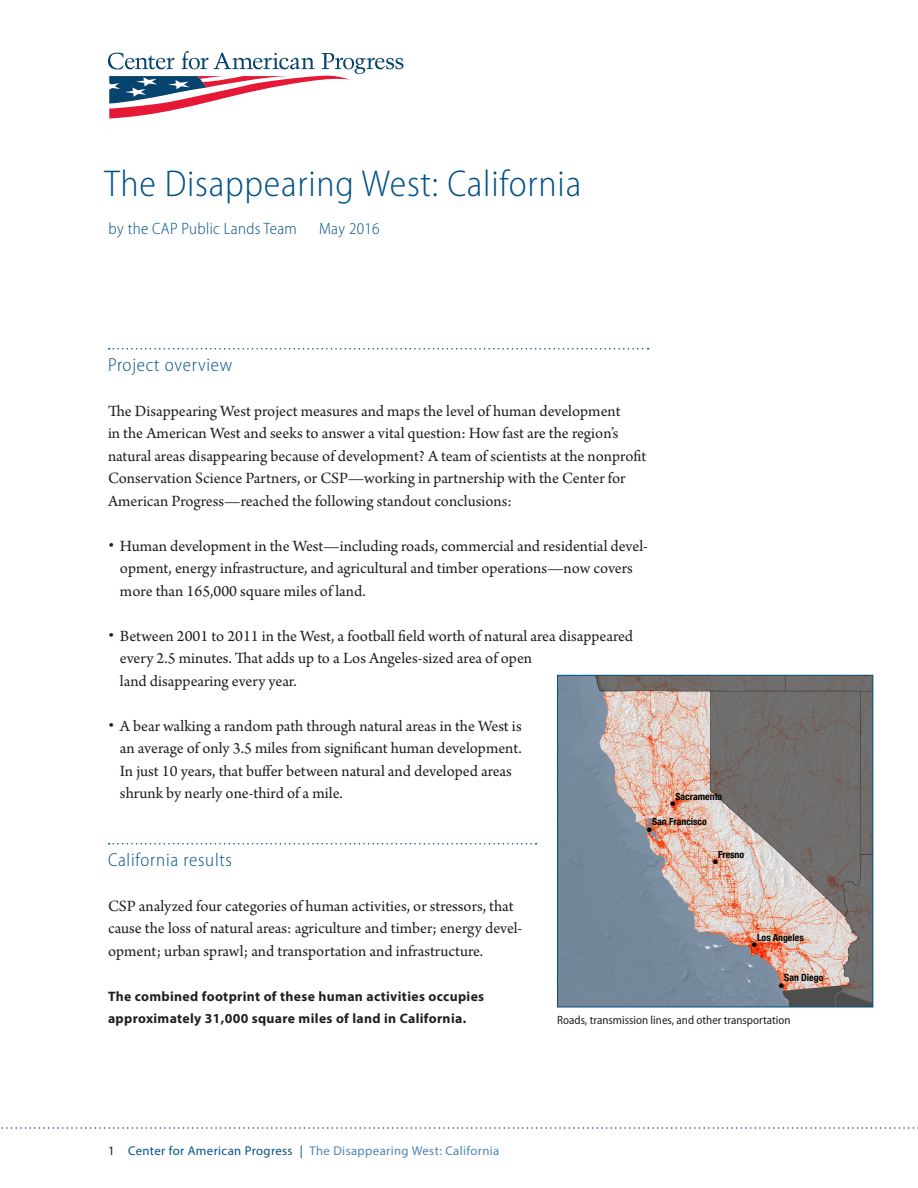
<style>
.page{position:relative;width:918px;height:1188px;background:#fff}
.page>*{position:absolute;margin:0;border:0;box-sizing:border-box;transform-origin:0 0}
.t1{font:300 semi-condensed 37.5px "Myriad Pro";letter-spacing:.02em;color:#005187}
.t2{font:300 semi-condensed 18.75px "Myriad Pro";letter-spacing:.04em;color:#005187}
.t3{font:16.5px/22.5px "Arno Pro";color:#231f20}
.t4{font:300 semi-condensed 16.5px "Myriad Pro";letter-spacing:.02em;color:#005187}
.t5{font:700 13.65px/22.5px "Myriad Pro";letter-spacing:.025em;color:#231f20}
.t6{font:12.75px "Myriad Pro";letter-spacing:.03em;color:#5083af}
.t7{font:semi-condensed 12px "Myriad Pro";color:#231f20}
.t8{font:700 condensed 9.75px "Helvetica Neue";color:#000}
.t9{font:6.75px "ESRI Default Marker";color:#000}
.s1{color:#231f20}
.s2{color:#005187}
</style>
<div class="page">
<svg style="left:1px;top:1127px;width:917px;height:2px"></svg>
<svg style="left:108px;top:51px;width:295px;height:68px"></svg>
<svg style="left:109px;top:348px;width:540px;height:2px"></svg>
<svg style="left:109px;top:843px;width:427px;height:1px"></svg>
<svg style="left:559px;top:677px;width:312px;height:328px;background:#969193"></svg>
<div style="left:557px;top:675px;width:316px;height:332px;border:1px solid #005187"></div>
<h1 class="t1" style="left:104px;top:163px;width:479px">The Disappearing West: California</h1>
<p class="t4" style="left:109px;top:220px;width:190px">by the CAP Public Lands Team</p>
<p class="t4" style="left:319px;top:220px;width:62px">May 2016</p>
<p class="t2" style="left:108px;top:354px;width:126px">Project overview</p>
<p class="t3" style="left:108px;top:400px;width:540px">The Disappearing West project measures and maps the level of human development<br>in the American West and seeks to answer a vital question: How fast are the region’s natural areas disappearing because of development? A team of scientists at the nonprofit Conservation Science Partners, or CSP—working in partnership with the Center for American Progress—reached the following standout conclusions:</p>
<p class="t3" style="left:120px;top:535px;width:529px;text-indent:-12px">• Human development in the West—including roads, commercial and residential devel&shy;opment, energy infrastructure, and agricultural and timber operations—now covers more than 165,000 square miles of land.</p>
<p class="t3" style="left:120px;top:625px;width:515px;text-indent:-12px">• Between 2001 to 2011 in the West, a football field worth of natural area disappeared every 2.5 minutes. That adds up to a Los Angeles-sized area of open<br>land disappearing every year.</p>
<p class="t3" style="left:120px;top:715px;width:403px;text-indent:-12px">• A bear walking a random path through natural areas in the West is an average of only 3.5 miles from significant human development.<br>In just 10 years, that buffer between natural and developed areas shrunk by nearly one-third of a mile.</p>
<p class="t8" style="left:675px;top:790px;width:48px">Sacramento</p>
<p class="t9" style="left:670px;top:800px;width:6px">!</p>
<p class="t2" style="left:108px;top:849px;width:125px">California results</p>
<p class="t3" style="left:108px;top:895px;width:416px">CSP analyzed four categories of human activities, or stressors, that cause the loss of natural areas: agriculture and timber; energy devel&shy;opment; urban sprawl; and transportation and infrastructure.</p>
<p class="t5" style="left:108px;top:984px;width:378px">The combined footprint of these human activities occupies approximately 31,000 square miles of land in California.</p>
<p class="t8" style="left:652px;top:816px;width:56px">San Francisco</p>
<p class="t9" style="left:647px;top:825px;width:6px">!</p>
<p class="t8" style="left:718px;top:848px;width:28px">Fresno</p>
<p class="t9" style="left:713px;top:858px;width:6px">!</p>
<p class="t8" style="left:757px;top:931px;width:48px">Los Angeles</p>
<p class="t9" style="left:752px;top:941px;width:6px">!</p>
<p class="t8" style="left:784px;top:972px;width:41px">San Diego</p>
<p class="t9" style="left:779px;top:981px;width:6px">!</p>
<p class="t7" style="left:557px;top:1014px;width:235px">Roads, transmission lines, and other transportation</p>
<p class="t6" style="left:108px;top:1143px;width:393px"><span class="s1">1</span> <span class="s2">Center for American Progress |</span> The Disappearing West: California</p>
</div>
